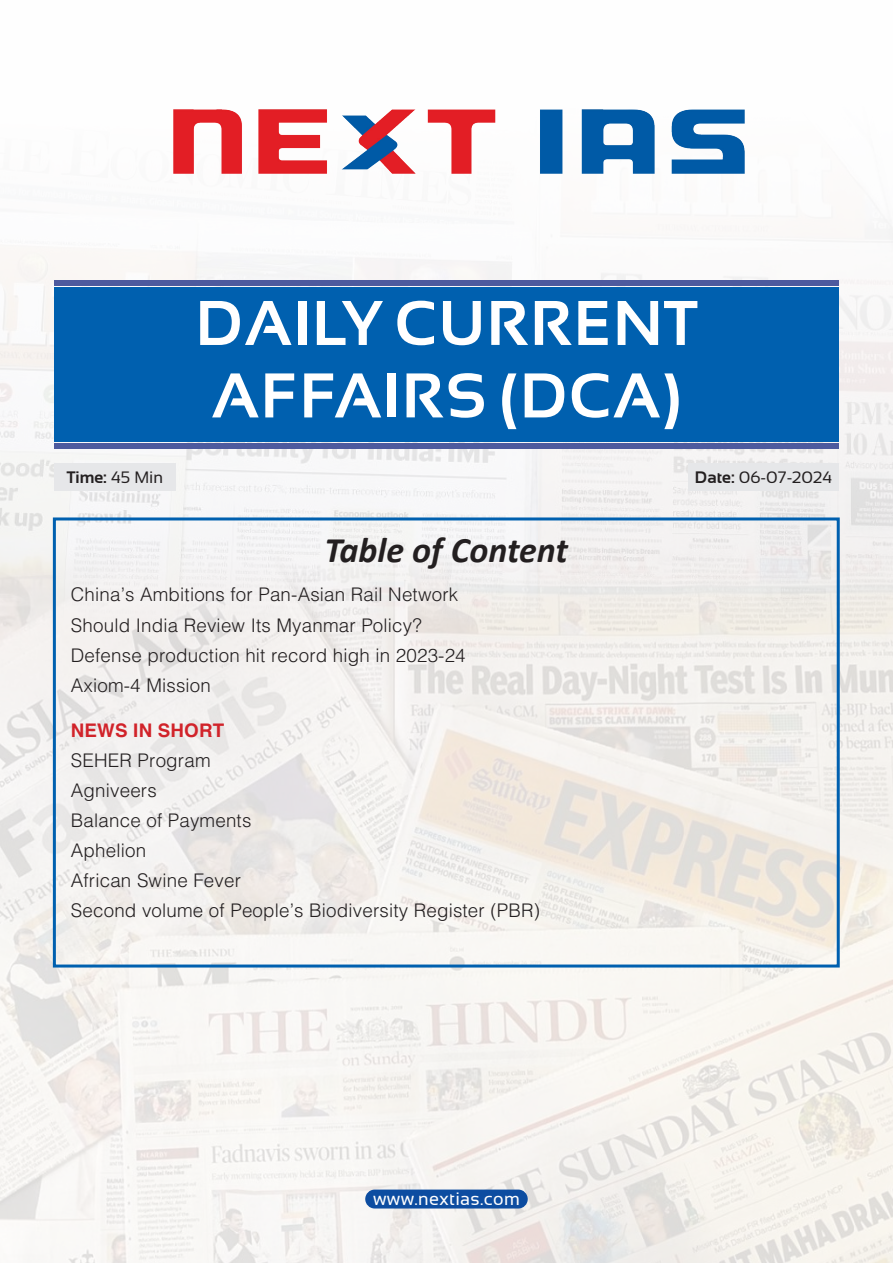
<style>
.page{position:relative;width:893px;height:1263px;background:#fff}
.page>*{position:absolute;margin:0;border:0;box-sizing:border-box;transform-origin:0 0}
.t1{font:700 63px/72.4px "Sansation";letter-spacing:.02em;color:#fff}
.body{font:italic 700 36px "Calibri";color:#231f20}
.body-2{font:300 18.75px "Helvetica";letter-spacing:.01em;color:#231f20}
.body-3{font:700 18.75px "Helvetica";letter-spacing:.01em;color:#d1232a}
.t2{font:18px "Sansation";letter-spacing:.02em;color:#fff}
.t3{font:16.5px "Sansation";color:#231f20}
.t4{font:700 16.5px "Sansation";color:#231f20}
.s1{font-weight:400}
.s2{font-weight:700}
</style>
<div class="page">
<img style="left:0;top:109px;width:893px;height:425px">
<img style="left:0;top:534px;width:893px;height:729px">
<img style="left:174px;top:109px;width:570px;height:64px">
<div style="left:54px;top:287px;width:785px;height:154px;background:#0060af"></div>
<div style="left:54px;top:443px;width:785px;height:5px;background:#4d5a9e"></div>
<div style="left:54px;top:280px;width:785px;height:6px;background:#4d5a9e"></div>
<div style="left:53px;top:517px;width:787px;height:450px;border:3px solid #0060af"></div>
<div style="left:54px;top:463px;width:122px;height:27px;background:#e6e7e9"></div>
<div style="left:365px;top:1189px;width:163px;height:19px;background:#0d4da1;border-radius:9px"></div>
<div style="left:688px;top:463px;width:151px;height:27px;background:#e6e7e9"></div>
<p class="t4" style="left:67px;top:467px;width:98px">Time: <span class="s1">45 Min</span></p>
<p class="t1" style="left:196px;top:287px;width:503px">DAILY CURRENT<br>AFFAIRS (DCA)</p>
<p class="t3" style="left:695px;top:468px;width:139px"><span class="s2">Date:</span> 06-07-2024</p>
<p class="body" style="left:324px;top:525px;width:245px">Table of Content</p>
<p class="body-2" style="left:71px;top:583px;width:389px">China’s Ambitions for Pan-Asian Rail Network</p>
<p class="body-2" style="left:71px;top:613px;width:352px">Should India Review Its Myanmar Policy?</p>
<p class="body-2" style="left:71px;top:643px;width:396px">Defense production hit record high in 2023-24</p>
<p class="body-2" style="left:71px;top:673px;width:142px">Axiom-4 Mission</p>
<p class="body-3" style="left:71px;top:715px;width:155px">NEWS IN SHORT</p>
<p class="body-2" style="left:71px;top:748px;width:141px">SEHER Program</p>
<p class="body-2" style="left:71px;top:778px;width:87px">Agniveers</p>
<p class="body-2" style="left:71px;top:808px;width:182px">Balance of Payments</p>
<p class="body-2" style="left:71px;top:838px;width:77px">Aphelion</p>
<p class="body-2" style="left:71px;top:868px;width:172px">African Swine Fever</p>
<p class="body-2" style="left:71px;top:898px;width:471px">Second volume of People’s Biodiversity Register (PBR)</p>
<p class="t2" style="left:373px;top:1188px;width:148px">www.nextias.com</p>
</div>
